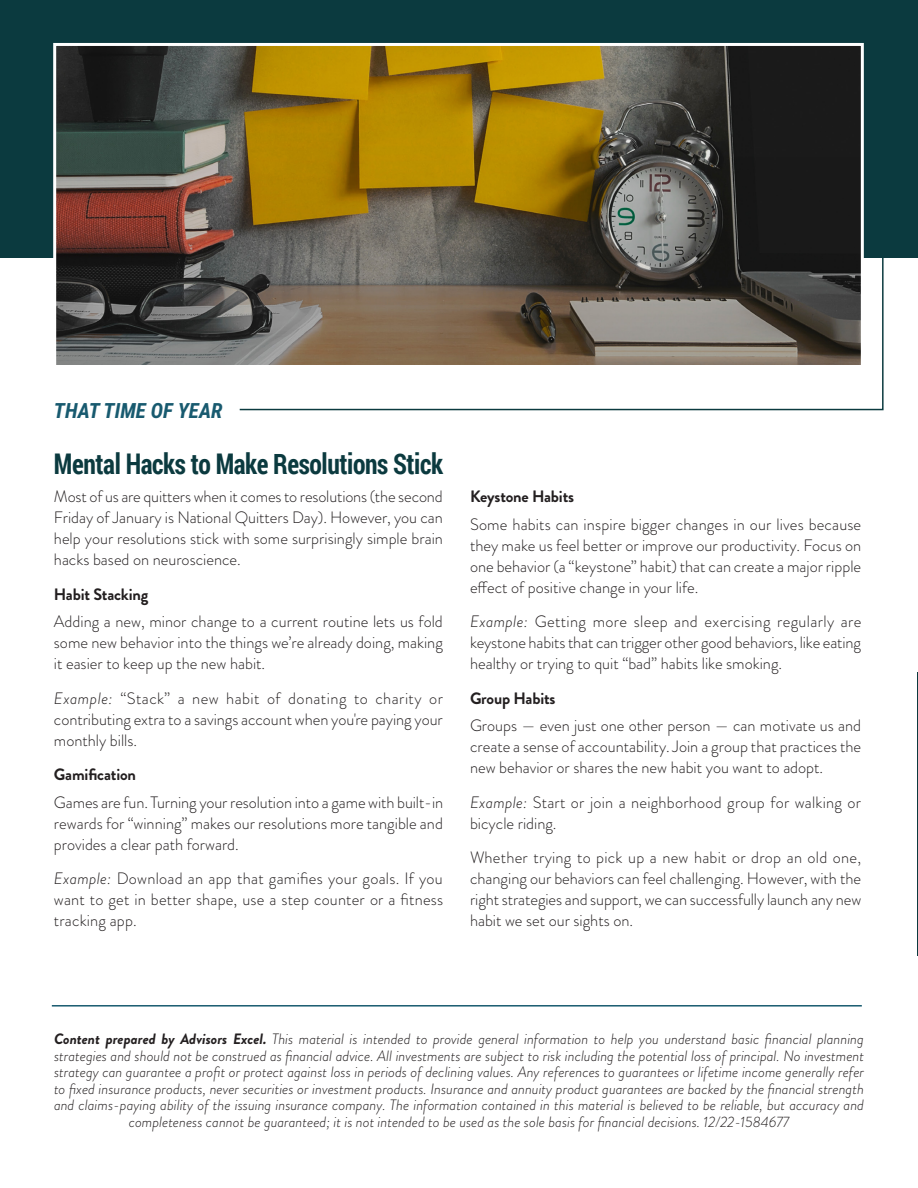
<style>
.page{position:relative;width:918px;height:1188px;background:#fff}
.page>*{position:absolute;margin:0;border:0;box-sizing:border-box;transform-origin:0 0}
.t1{font:700 28.5px "Roboto Condensed";letter-spacing:-.015em;color:#0b3a3f;scale:.9 1}
.t2{font:italic 700 21px "Roboto Condensed";color:#185a6f}
.t3{font:300 16.5px/21px "Brandon Grotesque";color:#231f20}
.Body{font:italic 300 15px/16.5px "Brandon Grotesque";color:#231f20;text-align:center}
.s1{font-weight:700}
.s2{font-style:italic}
</style>
<div class="page">
<hr style="left:52px;top:1005px;width:810px;height:2px;background:#185a6f">
<hr style="left:917px;top:672px;width:1px;height:284px;background:#0b3a3f">
<div style="left:0;top:0;width:917px;height:258px;background:#0b3a3f"></div>
<img style="left:57px;top:47px;width:181px;height:317px">
<svg style="left:238px;top:43px;width:646px;height:368px;background:#7e7251"></svg>
<p class="t2" style="left:54px;top:396px;width:170px">THAT TIME OF YEAR</p>
<p class="t1" style="left:54px;top:444px;width:434px">Mental Hacks to Make Resolutions Stick</p>
<p class="t3" style="left:54px;top:486px;width:391px;text-align:justify">Most of us are quitters when it comes to resolutions (the second Friday of January is National Quitters Day). However, you can help your resolutions stick with some surprisingly simple brain hacks based on neuroscience.</p>
<p class="t3" style="left:54px;top:580px;width:390px;line-height:27.8px"><span class="s1">Habit Stacking<br></span>Adding a new, minor change to a current routine lets us fold</p>
<p class="t3" style="left:54px;top:632px;width:390px">some new behavior into the things we’re already doing, making it easier to keep up the new habit.</p>
<p class="t3" style="left:54px;top:688px;width:391px;text-align:justify"><span class="s2">Example:</span> “Stack” a new habit of donating to charity or contributing extra to a savings account when you're paying your monthly bills.</p>
<p class="t3" style="left:54px;top:761px;width:391px;line-height:27.8px"><span class="s1">Gamification<br></span>Games are fun. Turning your resolution into a game with built-in</p>
<p class="t3" style="left:54px;top:813px;width:391px">rewards for “winning” makes our resolutions more tangible and provides a clear path forward.</p>
<p class="t3" style="left:54px;top:868px;width:391px;text-align:justify"><span class="s2">Example:</span> Download an app that gamifies your goals. If you want to get in better shape, use a step counter or a fitness tracking app.</p>
<p class="t3" style="left:470px;top:483px;width:393px;line-height:27.8px"><span class="s1">Keystone Habits<br></span>Some habits can inspire bigger changes in our lives because</p>
<p class="t3" style="left:470px;top:535px;width:393px;text-align:justify">they make us feel better or improve our productivity. Focus on one behavior (a “keystone” habit) that can create a major ripple effect of positive change in your life.</p>
<p class="t3" style="left:470px;top:611px;width:393px;text-align:justify"><span class="s2">Example:</span> Getting more sleep and exercising regularly are keystone habits that can trigger other good behaviors, like eating healthy or trying to quit “bad” habits like smoking.</p>
<p class="t3" style="left:470px;top:684px;width:393px;line-height:27.8px"><span class="s1">Group Habits<br></span>Groups — even just one other person — can motivate us and</p>
<p class="t3" style="left:470px;top:736px;width:393px">create a sense of accountability. Join a group that practices the new behavior or shares the new habit you want to adopt.</p>
<p class="t3" style="left:470px;top:792px;width:393px"><span class="s2">Example:</span> Start or join a neighborhood group for walking or bicycle riding.</p>
<p class="t3" style="left:470px;top:847px;width:393px;text-align:justify">Whether trying to pick up a new habit or drop an old one, changing our behaviors can feel challenging. However, with the right strategies and support, we can successfully launch any new habit we set our sights on.</p>
<p class="Body" style="left:54px;top:1030px;width:811px"><span class="s1">Content prepared by Advisors Excel.</span> This material is intended to provide general information to help you understand basic financial planning strategies and should not be construed as financial advice. All investments are subject to risk including the potential loss of principal. No investment strategy can guarantee a profit or protect against loss in periods of declining values. Any references to guarantees or lifetime income generally refer to fixed insurance products, never securities or investment products. Insurance and annuity product guarantees are backed by the financial strength and claims-paying ability of the issuing insurance company. The information contained in this material is believed to be reliable, but accuracy and completeness cannot be guaranteed; it is not intended to be used as the sole basis for financial decisions. 10/22-2467130</p>
<p class="Body" style="left:254px;top:1113px;width:462px">e guaranteed; it is not intended to be used as the sole basis for financial decisions. 12</p>
<p class="Body" style="left:741px;top:1113px;width:50px">1584677</p>
</div>
